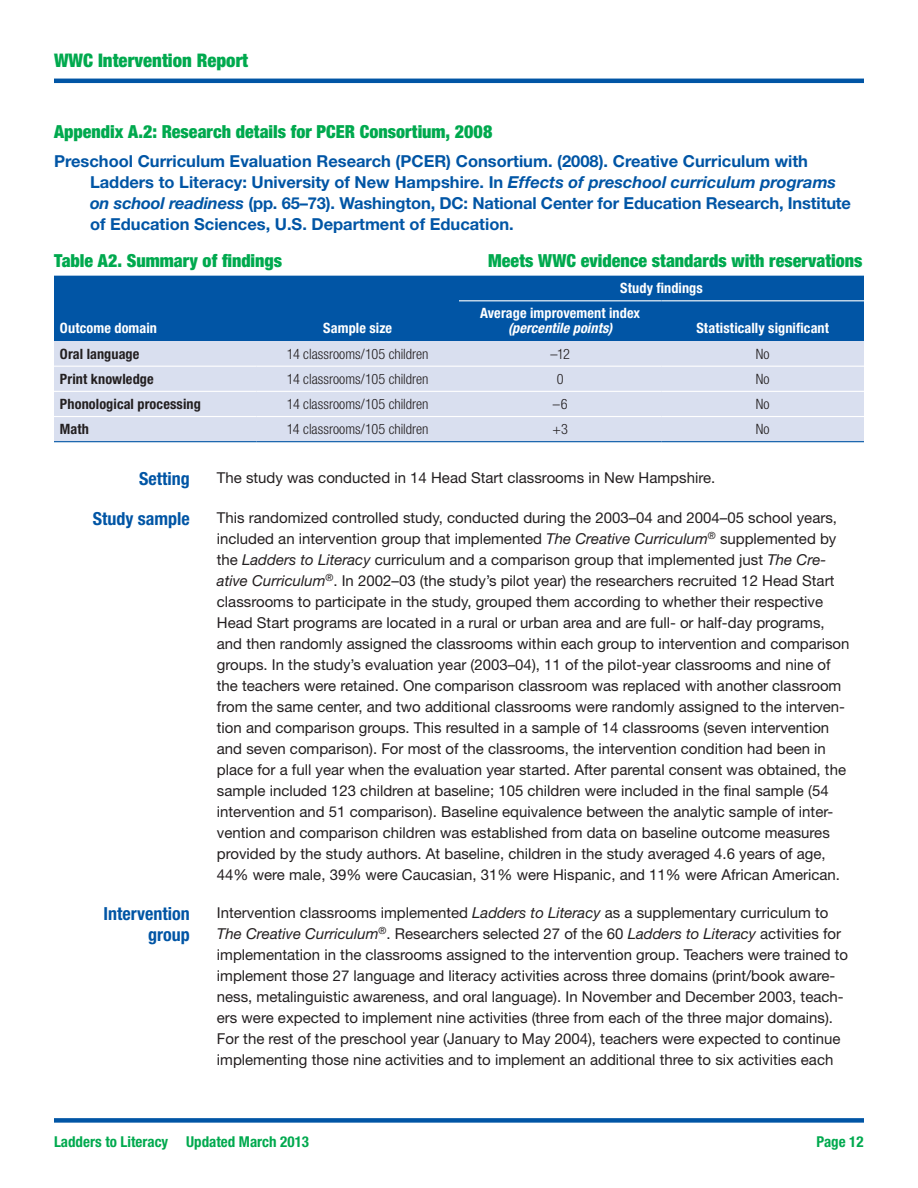
<style>
.page{position:relative;width:918px;height:1188px;background:#fff}
.page>*{position:absolute;margin:0;border:0;box-sizing:border-box;transform-origin:0 0}
.t1{font:900 condensed 18.75px "Helvetica Neue LT Std";color:#00a94e}
.t2{font:900 condensed 18px "Helvetica Neue LT Std";color:#00a94e}
.blue_heading{font:700 condensed 18px/21px "Helvetica Neue LT Std";color:#0155a5;text-align:right}
.authors_reference{font:700 16.5px/21px "Helvetica Neue LT Std";color:#0155a5}
.text_no_indent{font:15px/21px "Helvetica Neue LT Std";color:#231f20}
.t3{font:700 condensed 15px "Helvetica Neue LT Std";color:#00a94e}
.Table_body_text-ce{font:300 condensed 14.25px "Helvetica Neue LT Std";color:#231f20}
.Table_sub_head-cen{font:700 condensed 14.25px/15px "Helvetica Neue LT Std";letter-spacing:.01em;color:#fff;text-align:center}
.Table_sub_head-bla{font:700 condensed 14.25px "Helvetica Neue LT Std";letter-spacing:.01em;color:#231f20}
.Table_sub_head_whi{font:700 condensed 14.25px "Helvetica Neue LT Std";letter-spacing:.01em;color:#fff}
.s1{font-style:italic}
</style>
<div class="page">
<div style="left:54px;top:1118px;width:810px;height:5px;background:#0155a5"></div>
<hr style="left:54px;top:79px;width:810px;height:4px;background:#0155a5">
<div style="left:54px;top:276px;width:810px;height:65px;background:#0155a5"></div>
<div style="left:54px;top:341px;width:810px;height:100px;background:#d9dfef"></div>
<hr style="left:459px;top:300px;width:203px;height:1px;background:#fff">
<hr style="left:662px;top:300px;width:202px;height:1px;background:#fff">
<hr style="left:54px;top:366px;width:202px;height:1px;background:#fff">
<hr style="left:256px;top:366px;width:203px;height:1px;background:#fff">
<hr style="left:459px;top:366px;width:203px;height:1px;background:#fff">
<hr style="left:662px;top:366px;width:202px;height:1px;background:#fff">
<hr style="left:54px;top:391px;width:202px;height:1px;background:#fff">
<hr style="left:256px;top:391px;width:203px;height:1px;background:#fff">
<hr style="left:459px;top:391px;width:203px;height:1px;background:#fff">
<hr style="left:662px;top:391px;width:202px;height:1px;background:#fff">
<hr style="left:54px;top:416px;width:202px;height:1px;background:#fff">
<hr style="left:256px;top:416px;width:203px;height:1px;background:#fff">
<hr style="left:459px;top:416px;width:203px;height:1px;background:#fff">
<hr style="left:662px;top:416px;width:202px;height:1px;background:#fff">
<hr style="left:54px;top:441px;width:202px;height:1px;background:#0155a5">
<hr style="left:256px;top:441px;width:203px;height:1px;background:#0155a5">
<hr style="left:459px;top:441px;width:203px;height:1px;background:#0155a5">
<hr style="left:662px;top:441px;width:202px;height:1px;background:#0155a5">
<p class="t1" style="left:54px;top:49px;width:196px">WWC Intervention Report</p>
<h3 class="t2" style="left:54px;top:121px;width:440px">Appendix A.2: Research details for PCER Consortium, 2008</h3>
<p class="authors_reference" style="left:90px;top:151px;width:763px;text-indent:-36px">Preschool Curriculum Evaluation Research (PCER) Consortium. (2008). Creative Curriculum with Ladders to Literacy: University of New Hampshire. In <span class="s1">Effects of preschool curriculum programs on school readiness</span> (pp. 65–73). Washington, DC: National Center for Education Research, Institute of Education Sciences, U.S. Department of Education.</p>
<h3 class="t2" style="left:54px;top:249px;width:230px">Table A2. Summary of findings</h3>
<h3 class="t2" style="left:488px;top:249px;width:376px">Meets WWC evidence standards with reservations</h3>
<p class="Table_sub_head-cen" style="left:620px;top:281px;width:84px">Study findings</p>
<p class="Table_sub_head_whi" style="left:60px;top:320px;width:99px">Outcome domain</p>
<p class="Table_sub_head-cen" style="left:323px;top:321px;width:70px">Sample size</p>
<p class="Table_sub_head-cen" style="left:480px;top:306px;width:161px">Average improvement index <span class="s1">(percentile points)</span></p>
<p class="Table_sub_head-cen" style="left:696px;top:321px;width:134px">Statistically significant</p>
<p class="Table_sub_head-bla" style="left:60px;top:345px;width:81px">Oral language</p>
<p class="Table_body_text-ce" style="left:287px;top:345px;width:143px">14 classrooms/105 children</p>
<p class="Table_body_text-ce" style="left:550px;top:345px;width:21px">–12</p>
<p class="Table_body_text-ce" style="left:756px;top:345px;width:15px">No</p>
<p class="Table_sub_head-bla" style="left:60px;top:370px;width:95px">Print knowledge</p>
<p class="Table_body_text-ce" style="left:287px;top:371px;width:143px">14 classrooms/105 children</p>
<p class="Table_body_text-ce" style="left:557px;top:371px;width:8px">0</p>
<p class="Table_body_text-ce" style="left:756px;top:371px;width:15px">No</p>
<p class="Table_sub_head-bla" style="left:60px;top:395px;width:142px">Phonological processing</p>
<p class="Table_body_text-ce" style="left:287px;top:396px;width:143px">14 classrooms/105 children</p>
<p class="Table_body_text-ce" style="left:553px;top:396px;width:16px">–6</p>
<p class="Table_body_text-ce" style="left:756px;top:396px;width:15px">No</p>
<p class="Table_sub_head-bla" style="left:60px;top:421px;width:31px">Math</p>
<p class="Table_body_text-ce" style="left:287px;top:421px;width:143px">14 classrooms/105 children</p>
<p class="Table_body_text-ce" style="left:552px;top:421px;width:17px">+3</p>
<p class="Table_body_text-ce" style="left:756px;top:421px;width:15px">No</p>
<p class="blue_heading" style="left:139px;top:468px;width:52px">Setting</p>
<p class="text_no_indent" style="left:217px;top:467px;width:500px">The study was conducted in 14 Head Start classrooms in New Hampshire.</p>
<p class="blue_heading" style="left:93px;top:508px;width:98px">Study sample</p>
<p class="text_no_indent" style="left:217px;top:507px;width:634px">This randomized controlled study, conducted during the 2003–04 and 2004–05 school years, included an intervention group that implemented <span class="s1">The Creative Curriculum</span><sup>®</sup> supplemented by the <span class="s1">Ladders to Literacy</span> curriculum and a comparison group that implemented just <span class="s1">The Cre&shy;ative Curriculum</span><sup>®</sup>. In 2002–03 (the study’s pilot year) the researchers recruited 12 Head Start classrooms to participate in the study, grouped them according to whether their respective Head Start programs are located in a rural or urban area and are full- or half-day programs, and then randomly assigned the classrooms within each group to intervention and comparison groups. In the study’s evaluation year (2003–04), 11 of the pilot-year classrooms and nine of the teachers were retained. One comparison classroom was replaced with another classroom from the same center, and two additional classrooms were randomly assigned to the interven&shy;tion and comparison groups. This resulted in a sample of 14 classrooms (seven intervention and seven comparison). For most of the classrooms, the intervention condition had been in place for a full year when the evaluation year started. After parental consent was obtained, the sample included 123 children at baseline; 105 children were included in the final sample (54 intervention and 51 comparison). Baseline equivalence between the analytic sample of inter&shy;vention and comparison children was established from data on baseline outcome measures provided by the study authors. At baseline, children in the study averaged 4.6 years of age, 44% were male, 39% were Caucasian, 31% were Hispanic, and 11% were African American.</p>
<p class="blue_heading" style="left:104px;top:903px;width:88px">Intervention group</p>
<p class="text_no_indent" style="left:217px;top:902px;width:633px">Intervention classrooms implemented <span class="s1">Ladders to Literacy</span> as a supplementary curriculum to <span class="s1">The Creative Curriculum</span><sup>®</sup>. Researchers selected 27 of the 60 <span class="s1">Ladders to Literacy</span> activities for implementation in the classrooms assigned to the intervention group. Teachers were trained to implement those 27 language and literacy activities across three domains (print/book aware&shy;ness, metalinguistic awareness, and oral language). In November and December 2003, teach&shy;ers were expected to implement nine activities (three from each of the three major domains).<br>For the rest of the preschool year (January to May 2004), teachers were expected to continue implementing those nine activities and to implement an additional three to six activities each</p>
<p class="t3" style="left:54px;top:1132px;width:257px">Ladders to Literacy Updated March 2013</p>
<p class="t3" style="left:817px;top:1132px;width:49px">Page 12</p>
</div>
